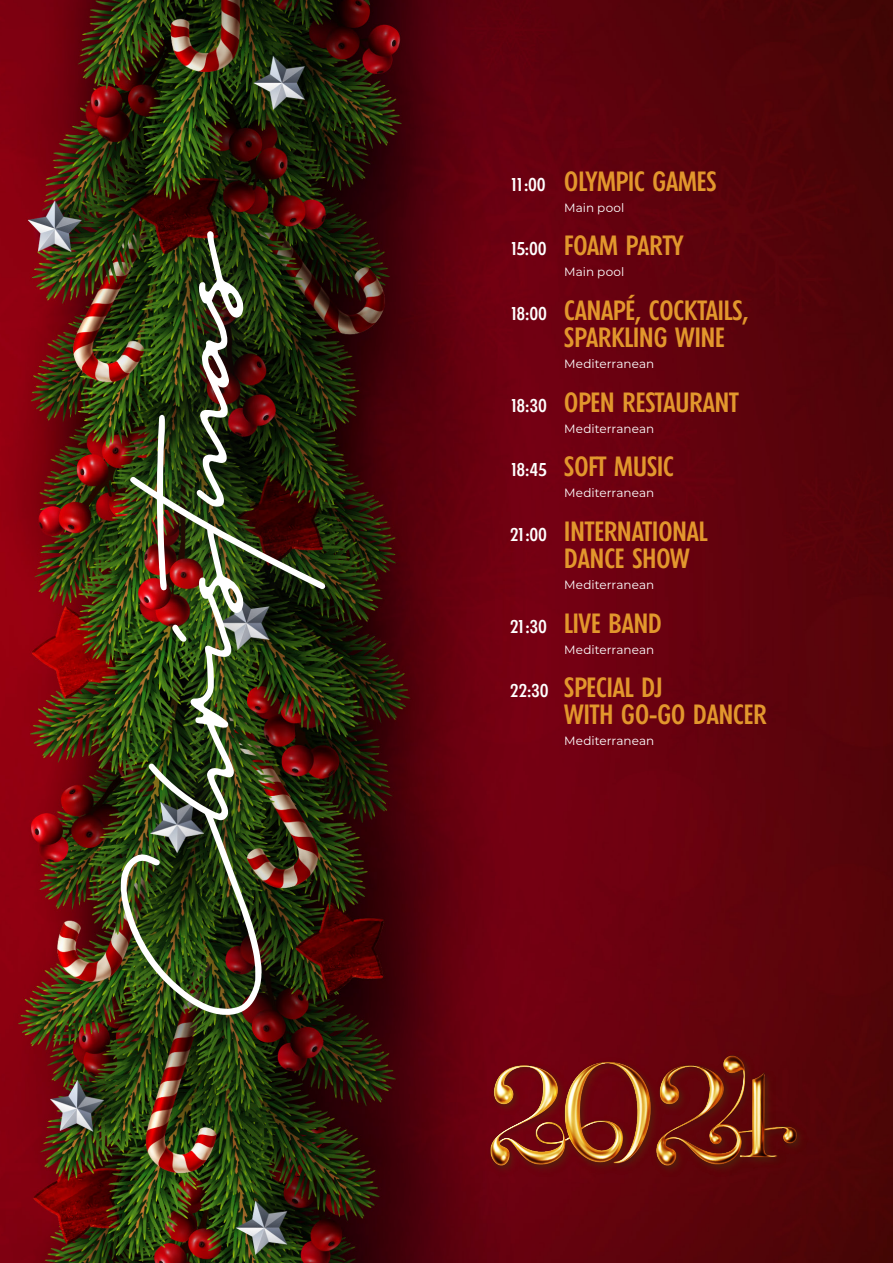
<style>
.page{position:relative;width:893px;height:1263px;background:#fff}
.page>*{position:absolute;margin:0;border:0;box-sizing:border-box;transform-origin:0 0}
.t1{font:187.5px "Portrait Script";color:#fff}
.t2{font:500 27px/27px "Futura TS Condensed";color:#e2972d}
.t3{font:12px "Montserrat";letter-spacing:.005em;color:#fff}
.s1{font-size:18px;color:#fff}
</style>
<div class="page">
<img style="left:0;top:0;width:893px;height:1263px">
<div style="left:74px;top:190px;width:292px;height:871px;background:#231f20;opacity:.75"></div>
<img style="left:478px;top:1050px;width:330px;height:128px">
<h1 class="t1" style="left:59px;top:1015px;width:785px;rotate:-90deg">Christmas</h1>
<p class="t2" style="left:510px;top:168px;width:208px"><span class="s1">11:00</span> OLYMPIC GAMES</p>
<p class="t3" style="left:564px;top:199px;width:61px">Main pool</p>
<p class="t2" style="left:510px;top:232px;width:175px"><span class="s1">15:00</span> FOAM PARTY</p>
<p class="t3" style="left:564px;top:264px;width:61px">Main pool</p>
<p class="t2" style="left:564px;top:297px;width:186px;text-indent:-54px"><span class="s1">18:00</span> CANAPÉ, COCKTAILS,<br>SPARKLING WINE</p>
<p class="t3" style="left:564px;top:355px;width:91px">Mediterranean</p>
<p class="t2" style="left:510px;top:389px;width:230px"><span class="s1">18:30</span> OPEN RESTAURANT</p>
<p class="t3" style="left:564px;top:420px;width:91px">Mediterranean</p>
<p class="t2" style="left:510px;top:453px;width:165px"><span class="s1">18:45</span> SOFT MUSIC</p>
<p class="t3" style="left:564px;top:485px;width:91px">Mediterranean</p>
<p class="t2" style="left:564px;top:518px;width:145px;text-indent:-54px"><span class="s1">21:00</span> INTERNATIONAL<br>DANCE SHOW</p>
<p class="t3" style="left:564px;top:576px;width:91px">Mediterranean</p>
<p class="t2" style="left:510px;top:610px;width:153px"><span class="s1">21:30</span> LIVE BAND</p>
<p class="t3" style="left:564px;top:641px;width:91px">Mediterranean</p>
<p class="t2" style="left:564px;top:674px;width:204px;text-indent:-54px"><span class="s1">22:30</span> SPECIAL DJ<br>WITH GO-GO DANCER</p>
<p class="t3" style="left:564px;top:733px;width:91px">Mediterranean</p>
</div>
